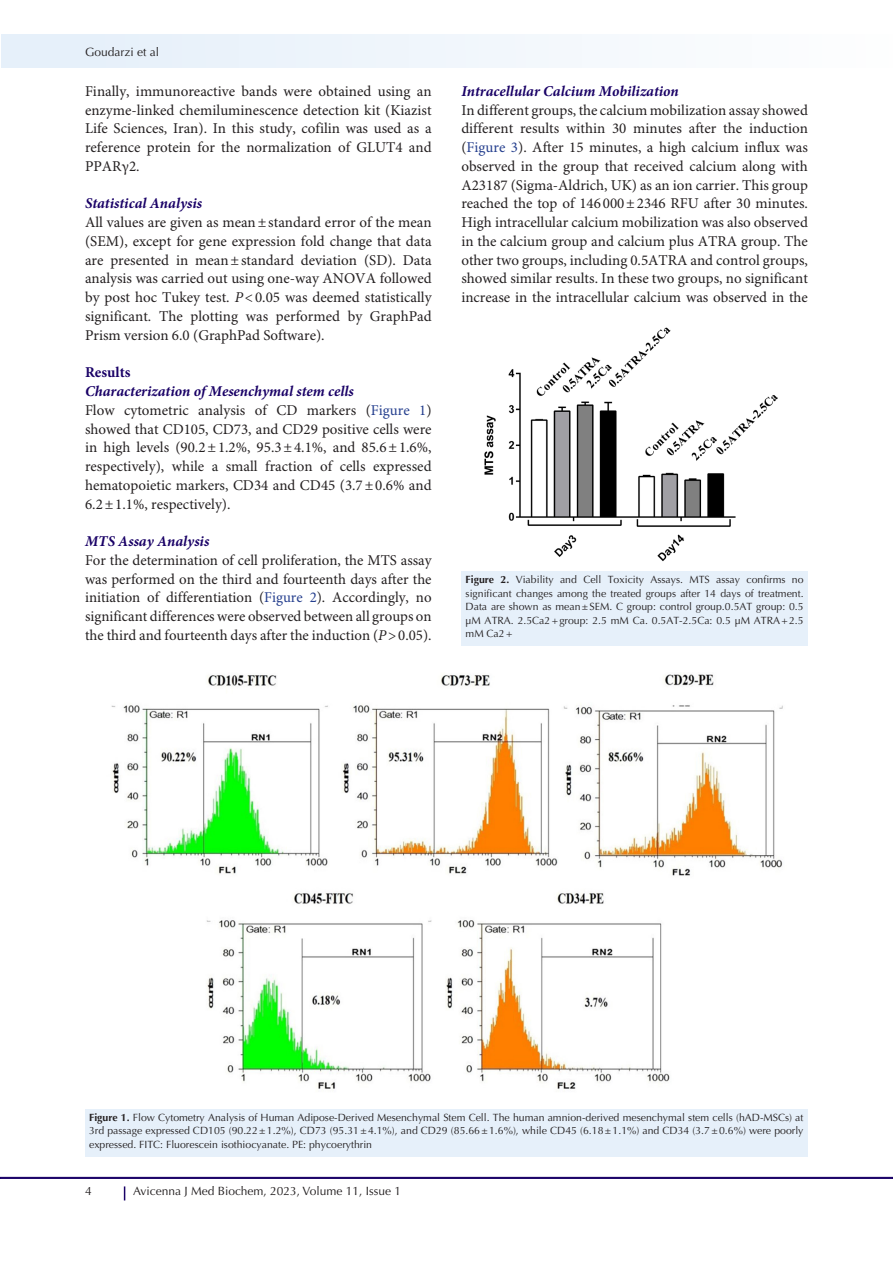
<style>
.page{position:relative;width:893px;height:1263px;background:#fff}
.page>*{position:absolute;margin:0;border:0;box-sizing:border-box;transform-origin:0 0}
.t1{font:15px/18.8px "Minion Pro";color:#231f20;text-align:justify}
.t2{font:italic 700 15px "Minion Pro";color:#190066}
.t3{font:700 15px "Minion Pro";color:#190066}
.t4{font:12px "Optima LT Std";color:#231f20}
.t5{font:10.5px/13.5px "Optima LT Std";color:#231f20;text-align:justify}
.s1{font-style:italic}
.s2{color:#253f8e}
.s3{color:#222}
.s4{font-weight:700}
</style>
<div class="page">
<hr style="left:0;top:1177px;width:893px;height:2px;background:#190066">
<div style="left:1px;top:35px;width:892px;height:33px;background:#f1f6fc"></div>
<svg style="left:124px;top:1186px;width:1px;height:14px"></svg>
<div style="left:85px;top:1109px;width:723px;height:47px;background:#e6f0fa"></div>
<div style="left:461px;top:571px;width:347px;height:75px;background:#e6f0fa"></div>
<img style="left:111px;top:674px;width:672px;height:415px">
<img style="left:484px;top:327px;width:294px;height:235px">
<p class="t4" style="left:85px;top:45px;width:76px">Goudarzi et al</p>
<p class="t1" style="left:85px;top:82px;width:348px">Finally, immunoreactive bands were obtained using an enzyme-linked chemiluminescence detection kit (Kiazist Life Sciences, Iran). In this study, cofilin was used as a reference protein for the normalization of GLUT4 and PPARγ2.</p>
<p class="t2" style="left:85px;top:193px;width:119px">Statistical Analysis</p>
<p class="t1" style="left:85px;top:214px;width:348px">All values are given as mean±standard error of the mean (SEM), except for gene expression fold change that data are presented in mean±standard deviation (SD). Data analysis was carried out using one-way ANOVA followed by post hoc Tukey test. <span class="s1">P</span>&lt;0.05 was deemed statistically significant. The plotting was performed by GraphPad Prism version 6.0 (GraphPad Software).</p>
<p class="t3" style="left:85px;top:362px;width:47px">Results</p>
<p class="t2" style="left:85px;top:380px;width:270px">Characterization of Mesenchymal stem cells</p>
<p class="t1" style="left:85px;top:401px;width:348px">Flow cytometric analysis of CD markers (<span class="s2">Figure 1</span>) showed that CD105, CD73, and CD29 positive cells were in high levels (90.2±1.2%, 95.3±4.1%, and 85.6±1.6%, respectively), while <span class="s3">a</span> small fraction of cells <span class="s3">expressed </span>hematopoietic <span class="s3">markers,</span> CD34 and CD45 (3.7±0.6% and 6.2±1.1%, respectively).</p>
<p class="t2" style="left:85px;top:530px;width:126px">MTS Assay Analysis</p>
<p class="t1" style="left:85px;top:551px;width:348px">For the determination of cell proliferation, the MTS assay was performed on the third and fourteenth days after the initiation of differentiation (<span class="s2">Figure 2</span>). Accordingly, no significant differences were observed between all groups on the third and fourteenth days after the induction (<span class="s1">P</span>&gt;0.05).</p>
<p class="t2" style="left:461px;top:80px;width:219px">Intracellular Calcium Mobilization</p>
<p class="t1" style="left:461px;top:101px;width:348px">In different groups, the calcium mobilization assay showed different results within 30 minutes after the induction (<span class="s2">Figure 3</span>). After 15 minutes, a high calcium influx was observed in the group that received calcium along with A23187 (Sigma-Aldrich, UK) as an ion carrier. This group reached the top of 146 000±2346 RFU after 30 minutes.<br>High intracellular calcium mobilization was also observed in the calcium group and calcium plus ATRA group. The other two groups, including 0.5ATRA and control groups, showed similar results. In these two groups, no significant increase in the intracellular calcium was observed in the</p>
<p class="t5" style="left:466px;top:573px;width:340px"><span class="s4">Figure 2.</span> Viability and Cell Toxicity Assays. MTS assay confirms no significant changes among the treated groups after 14 days of treatment.<br>Data are shown as mean±SEM. C group: control group.0.5AT group: 0.5 μM ATRA. 2.5Ca2+group: 2.5 mM Ca. 0.5AT-2.5Ca: 0.5 μM ATRA+2.5 mM Ca2+</p>
<p class="t5" style="left:89px;top:1110px;width:716px"><span class="s4">Figure 1.</span> Flow Cytometry Analysis of Human Adipose-Derived Mesenchymal Stem Cell. The human amnion-derived mesenchymal stem cells (hAD-MSCs) at 3rd passage expressed CD105 (90.22±1.2%), CD73 (95.31±4.1%), and CD29 (85.66±1.6%), while CD45 (6.18±1.1%) and CD34 (3.7±0.6%) were poorly expressed. FITC: Fluorescein isothiocyanate. PE: phycoerythrin</p>
<p class="t4" style="left:85px;top:1184px;width:8px">4</p>
<p class="t4" style="left:133px;top:1184px;width:270px">Avicenna J Med Biochem, 2023, Volume 11, Issue 1</p>
</div>
